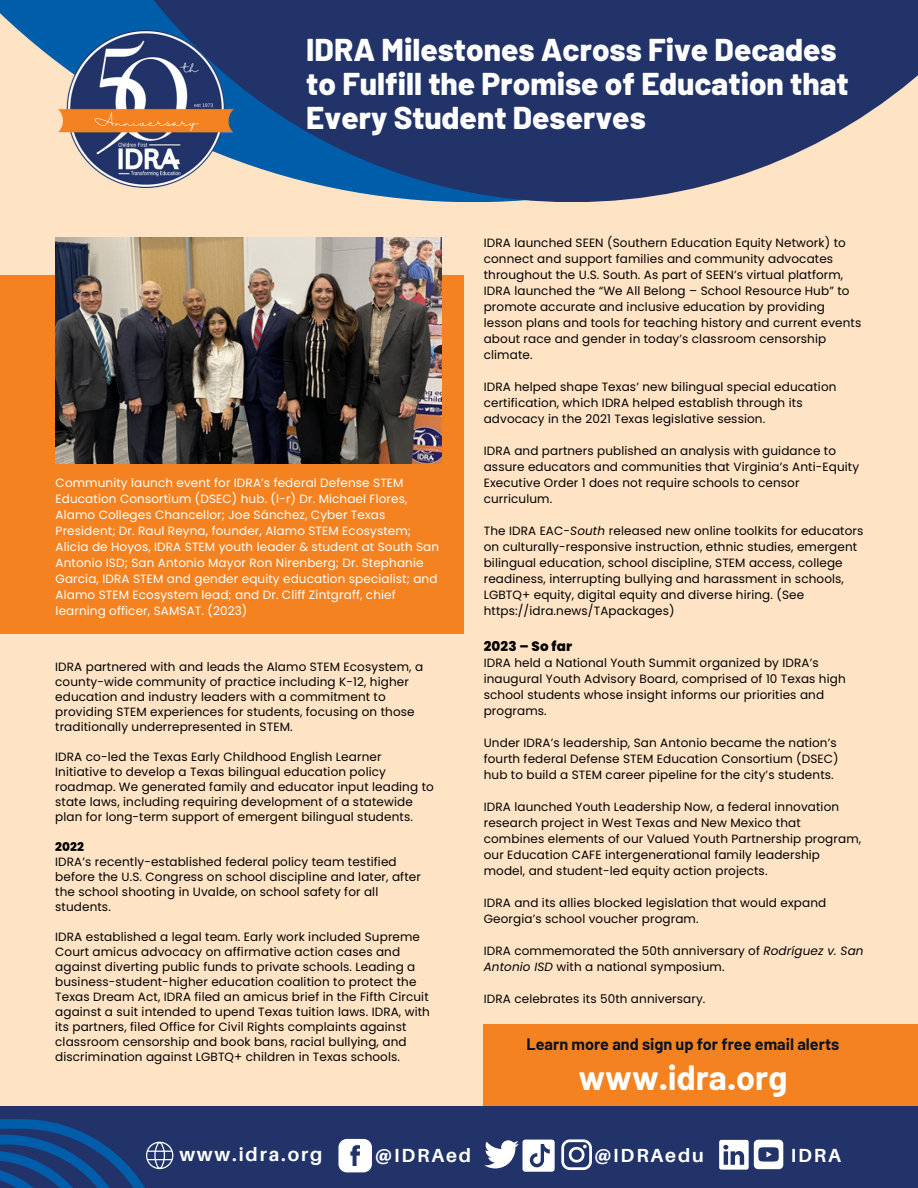
<style>
.page{position:relative;width:918px;height:1188px;background:#ffe3c5}
.page>*{position:absolute;margin:0;border:0;box-sizing:border-box;transform-origin:0 0}
.t1{font:700 34.2px "Barlow";color:#fff}
.t2{font:800 31.5px/33.8px "Barlow";color:#fff}
.t3{font:700 19.05px "Aileron";letter-spacing:.095em;color:#fff}
.t4{font:700 16.2px "Barlow";color:#091427}
.t5{font:800 13.5px "Poppins";letter-spacing:.01em;color:#000}
.t6{font:12px/16px "Poppins";letter-spacing:.01em;color:#000}
.t7{font:12px/16px "Poppins";letter-spacing:.01em;color:#fff}
.t8{font:800 12px "Poppins";color:#000}
.s1{font-style:italic}
</style>
<div class="page">
<div style="left:0;top:1106px;width:918px;height:82px;background:#213368"></div>
<svg style="left:0;top:1119px;width:173px;height:69px"></svg>
<svg style="left:338px;top:1139px;width:34px;height:33px"></svg>
<svg style="left:719px;top:1140px;width:64px;height:30px"></svg>
<svg style="left:484px;top:1139px;width:108px;height:33px"></svg>
<svg style="left:0;top:0;width:38px;height:47px;fill:#005daa"></svg>
<svg style="left:38px;top:0;width:880px;height:202px;background:#3f517c"></svg>
<img style="left:58px;top:30px;width:176px;height:158px">
<div style="left:0;top:275px;width:463px;height:359px;background:#f58220"></div>
<img style="left:56px;top:237px;width:385px;height:226px">
<div style="left:484px;top:1024px;width:434px;height:82px;background:#f58220"></div>
<p class="t2" style="left:306px;top:32px;width:544px">IDRA Milestones Across Five Decades to Fulfill the Promise of Education that<br>Every Student Deserves</p>
<p class="t7" style="left:56px;top:474px;width:385px">Community launch event for IDRA’s federal Defense STEM Education Consortium (DSEC) hub. (l-r) Dr. Michael Flores, Alamo Colleges Chancellor; Joe Sánchez, Cyber Texas President; Dr. Raul Reyna, founder, Alamo STEM Ecosystem; Alicia de Hoyos, IDRA STEM youth leader &amp; student at South San Antonio ISD; San Antonio Mayor Ron Nirenberg; Dr. Stephanie Garcia, IDRA STEM and gender equity education specialist; and Alamo STEM Ecosystem lead; and Dr. Cliff Zintgraff, chief learning officer, SAMSAT. (2023)</p>
<p class="t6" style="left:55px;top:659px;width:369px;line-height:15px">IDRA partnered with and leads the Alamo STEM Ecosystem, a county-wide community of practice including K-12, higher education and industry leaders with a commitment to providing STEM experiences for students, focusing on those traditionally underrepresented in STEM.</p>
<p class="t6" style="left:55px;top:749px;width:380px;line-height:15px">IDRA co-led the Texas Early Childhood English Learner Initiative to develop a Texas bilingual education policy roadmap. We generated family and educator input leading to state laws, including requiring development of a statewide plan for long-term support of emergent bilingual students.</p>
<p class="t8" style="left:55px;top:838px;width:30px">2022</p>
<p class="t6" style="left:55px;top:854px;width:367px;line-height:15px">IDRA’s recently-established federal policy team testified before the U.S. Congress on school discipline and later, after the school shooting in Uvalde, on school safety for all students.</p>
<p class="t6" style="left:55px;top:929px;width:376px;line-height:15px">IDRA established a legal team. Early work included Supreme Court amicus advocacy on affirmative action cases and against diverting public funds to private schools. Leading a business-student-higher education coalition to protect the Texas Dream Act, IDRA filed an amicus brief in the Fifth Circuit against a suit intended to upend Texas tuition laws. IDRA, with its partners, filed Office for Civil Rights complaints against classroom censorship and book bans, racial bullying, and discrimination against LGBTQ+ children in Texas schools.</p>
<p class="t6" style="left:484px;top:235px;width:379px">IDRA launched SEEN (Southern Education Equity Network) to connect and support families and community advocates throughout the U.S. South. As part of SEEN’s virtual platform, IDRA launched the “We All Belong – School Resource Hub” to promote accurate and inclusive education by providing lesson plans and tools for teaching history and current events about race and gender in today’s classroom censorship climate.</p>
<p class="t6" style="left:484px;top:379px;width:354px">IDRA helped shape Texas’ new bilingual special education certification, which IDRA helped establish through its advocacy in the 2021 Texas legislative session.</p>
<p class="t6" style="left:484px;top:443px;width:377px">IDRA and partners published an analysis with guidance to assure educators and communities that Virginia’s Anti-Equity Executive Order 1 does not require schools to censor curriculum.</p>
<p class="t6" style="left:484px;top:523px;width:381px">The IDRA EAC-<span class="s1">South</span> released new online toolkits for educators on culturally-responsive instruction, ethnic studies, emergent bilingual education, school discipline, STEM access, college readiness, interrupting bullying and harassment in schools, LGBTQ+ equity, digital equity and diverse hiring. (See https://idra.news/TApackages)</p>
<p class="t5" style="left:484px;top:637px;width:90px">2023 – So far</p>
<p class="t6" style="left:484px;top:655px;width:363px">IDRA held a National Youth Summit organized by IDRA’s inaugural Youth Advisory Board, comprised of 10 Texas high school students whose insight informs our priorities and programs.</p>
<p class="t6" style="left:484px;top:735px;width:357px">Under IDRA’s leadership, San Antonio became the nation’s fourth federal Defense STEM Education Consortium (DSEC) hub to build a STEM career pipeline for the city’s students.</p>
<p class="t6" style="left:484px;top:799px;width:379px">IDRA launched Youth Leadership Now, a federal innovation research project in West Texas and New Mexico that combines elements of our Valued Youth Partnership program, our Education CAFE intergenerational family leadership model, and student-led equity action projects.</p>
<p class="t6" style="left:484px;top:895px;width:344px">IDRA and its allies blocked legislation that would expand<br>Georgia’s school voucher program.</p>
<p class="t6" style="left:484px;top:943px;width:381px">IDRA commemorated the 50th anniversary of <span class="s1">Rodríguez v. San<br>Antonio ISD</span> with a national symposium.</p>
<p class="t6" style="left:484px;top:991px;width:223px">IDRA celebrates its 50th anniversary.</p>
<p class="t4" style="left:527px;top:1033px;width:314px">Learn more and sign up for free email alerts</p>
<p class="t1" style="left:578px;top:1056px;width:210px">www.idra.org</p>
<p class="t3" style="left:179px;top:1142px;width:145px">www.idra.org</p>
<p class="t3" style="left:375px;top:1143px;width:97px">@IDRAed</p>
<p class="t3" style="left:594px;top:1143px;width:111px">@IDRAedu</p>
<p class="t3" style="left:791px;top:1143px;width:52px">IDRA</p>
</div>
